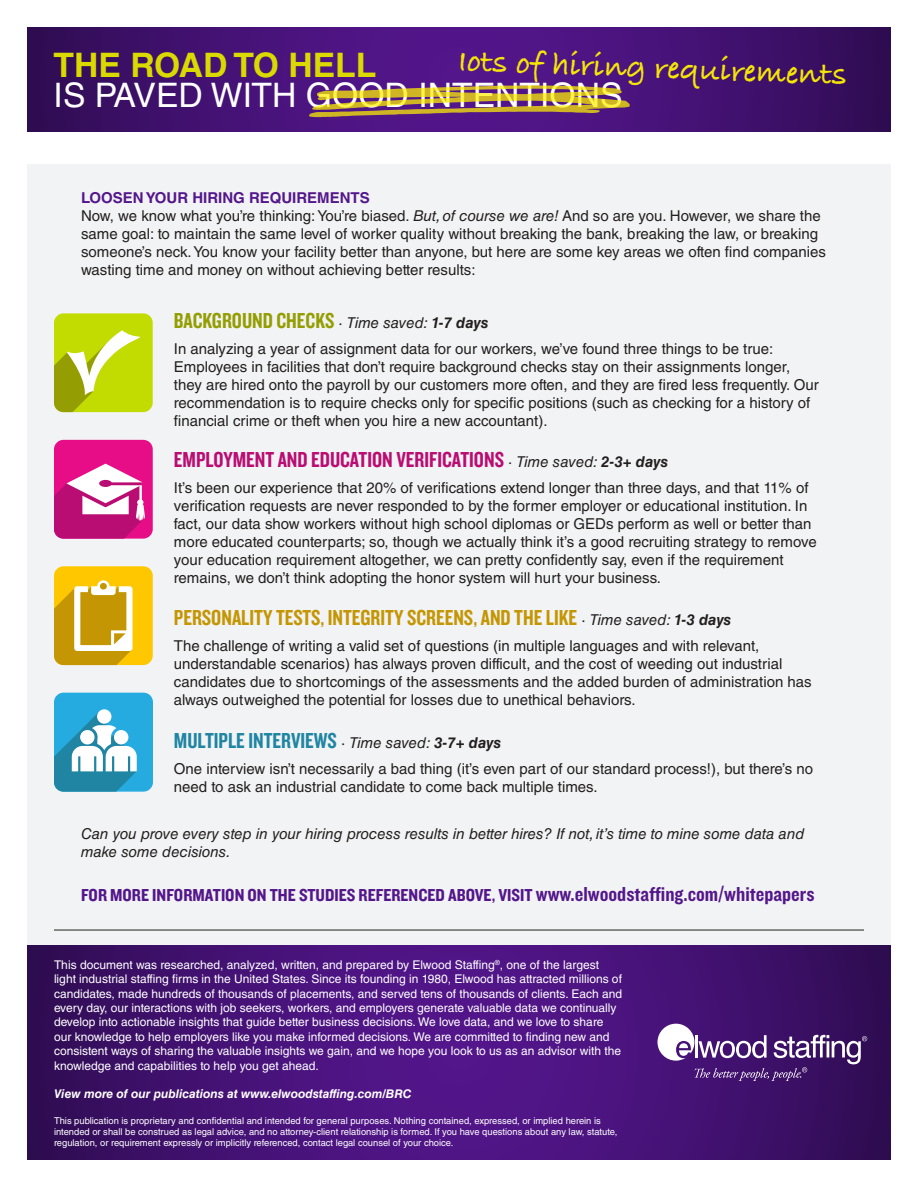
<style>
.page{position:relative;width:918px;height:1188px;background:#fff}
.page>*{position:absolute;margin:0;border:0;box-sizing:border-box;transform-origin:0 0}
.t1{font:33.75px "Helvetica LT Std";color:#fff}
.t2{font:700 33.75px "Helvetica LT Std";color:#dada00}
.t3{font:700 33px "Bradley Hand ITCTT";color:#fff101}
.t4{font:22.5px "Knockout HTF49 Liteweight";color:#c49603}
.t5{font:22.5px "Knockout HTF49 Liteweight";color:#ba0d73}
.t6{font:22.5px "Knockout HTF49 Liteweight";color:#1f85a3}
.t7{font:22.5px "Knockout HTF49 Liteweight";color:#949e03}
.t8{font:18px "Knockout HTF50 Welterweight";color:#53168b}
.t9{font:15px/18px "Helvetica LT Std";color:#231f20}
.t10{font:italic 15px/18px "Helvetica LT Std";color:#231f20}
.t11{font:700 15px "Helvetica LT Std";color:#53168b}
.t12{font:12px/14.4px "Helvetica LT Std";color:#fff}
.t13{font:italic 700 12px "Helvetica LT Std";color:#fff}
.t14{font:9.3px/11.2px "Helvetica LT Std";color:#fff}
.s1{font-style:italic}
.s2{font-family:"Helvetica LT Std";font-size:15px;color:#231f20}
.s3{font-family:"Helvetica LT Std";font-style:italic;font-size:15px;color:#231f20}
.s4{font-family:"Helvetica LT Std";font-weight:700;font-style:italic;font-size:15px;color:#231f20}
.s5{font-size:21px}
</style>
<div class="page">
<div style="left:27px;top:164px;width:864px;height:996px;background:#f2f3f4"></div>
<svg style="left:54px;top:313px;width:99px;height:99px;background:#c2d621"></svg>
<svg style="left:54px;top:440px;width:99px;height:99px"></svg>
<svg style="left:54px;top:566px;width:99px;height:99px;background:#e4ba2c"></svg>
<svg style="left:54px;top:693px;width:99px;height:99px"></svg>
<svg style="left:27px;top:945px;width:864px;height:215px;background:#441173"></svg>
<hr style="left:54px;top:930px;width:810px;height:1px;background:#231f20">
<svg style="left:657px;top:1024px;width:210px;height:57px"></svg>
<svg style="left:27px;top:27px;width:864px;height:105px;background:#421171"></svg>
<svg style="left:309px;top:85px;width:321px;height:32px;background:#926952"></svg>
<h2 class="t3" style="left:459px;top:36px;width:391px;rotate:2deg">Iots of hiring requirements</h2>
<p class="t2" style="left:54px;top:44px;width:324px">THE ROAD TO HELL</p>
<p class="t1" style="left:54px;top:75px;width:571px">IS PAVED WITH GOOD INTENTIONS</p>
<p class="t11" style="left:81px;top:189px;width:290px">LOOSEN YOUR HIRING REQUIREMENTS</p>
<p class="t9" style="left:81px;top:207px;width:746px">Now, we know what you’re thinking: You’re biased. <span class="s1">But, of course we are!</span> And so are you. However, we share the same goal: to maintain the same level of worker quality without breaking the bank, breaking the law, or breaking someone’s neck. You know your facility better than anyone, but here are some key areas we often find companies wasting time and money on without achieving better results:</p>
<p class="t7" style="left:174px;top:309px;width:316px">BACKGROUND CHECKS <span class="s2">·</span> <span class="s3">Time saved:</span> <span class="s4">1-7 days</span></p>
<p class="t9" style="left:174px;top:339px;width:646px">In analyzing a year of assignment data for our workers, we’ve found three things to be true:<br>Employees in facilities that don’t require background checks stay on their assignments longer, they are hired onto the payroll by our customers more often, and they are fired less frequently. Our recommendation is to require checks only for specific positions (such as checking for a history of financial crime or theft when you hire a new accountant).</p>
<p class="t5" style="left:174px;top:448px;width:496px">EMPLOYMENT AND EDUCATION VERIFICATIONS <span class="s2">·</span> <span class="s3">Time saved:</span> <span class="s4">2-3+ days</span></p>
<p class="t9" style="left:174px;top:478px;width:644px">It’s been our experience that 20% of verifications extend longer than three days, and that 11% of verification requests are never responded to by the former employer or educational institution. In fact, our data show workers without high school diplomas or GEDs perform as well or better than more educated counterparts; so, though we actually think it’s a good recruiting strategy to remove your education requirement altogether, we can pretty confidently say, even if the requirement remains, we don’t think adopting the honor system will hurt your business.</p>
<p class="t4" style="left:174px;top:606px;width:559px">PERSONALITY TESTS, INTEGRITY SCREENS, AND THE LIKE <span class="s2">·</span> <span class="s3">Time saved:</span> <span class="s4">1-3 days</span></p>
<p class="t9" style="left:174px;top:636px;width:639px">The challenge of writing a valid set of questions (in multiple languages and with relevant, understandable scenarios) has always proven difficult, and the cost of weeding out industrial candidates due to shortcomings of the assessments and the added burden of administration has always outweighed the potential for losses due to unethical behaviors.</p>
<p class="t6" style="left:174px;top:730px;width:329px">MULTIPLE INTERVIEWS <span class="s2">·</span> <span class="s3">Time saved:</span> <span class="s4">3-7+ days</span></p>
<p class="t9" style="left:174px;top:760px;width:641px">One interview isn’t necessarily a bad thing (it’s even part of our standard process!), but there’s no need to ask an industrial candidate to come back multiple times.</p>
<p class="t10" style="left:81px;top:825px;width:725px">Can you prove every step in your hiring process results in better hires? If not, it’s time to mine some data and make some decisions.</p>
<p class="t8" style="left:81px;top:885px;width:735px">FOR MORE INFORMATION ON THE STUDIES REFERENCED ABOVE, VISIT <span class="s5">www.elwoodstaffing.com/whitepapers</span></p>
<p class="t12" style="left:54px;top:957px;width:570px">This document was researched, analyzed, written, and prepared by Elwood Staffing<sup>®</sup>, one of the largest light industrial staffing firms in the United States. Since its founding in 1980, Elwood has attracted millions of candidates, made hundreds of thousands of placements, and served tens of thousands of clients. Each and every day, our interactions with job seekers, workers, and employers generate valuable data we continually develop into actionable insights that guide better business decisions. We love data, and we love to share our knowledge to help employers like you make informed decisions. We are committed to finding new and consistent ways of sharing the valuable insights we gain, and we hope you look to us as an advisor with the knowledge and capabilities to help you get ahead.</p>
<p class="t13" style="left:54px;top:1087px;width:359px">View more of our publications at www.elwoodstaffing.com/BRC</p>
<p class="t14" style="left:54px;top:1115px;width:565px">This publication is proprietary and confidential and intended for general purposes. Nothing contained, expressed, or implied herein is intended or shall be construed as legal advice, and no attorney-client relationship is formed. If you have questions about any law, statute, regulation, or requirement expressly or implicitly referenced, contact legal counsel of your choice.</p>
</div>
